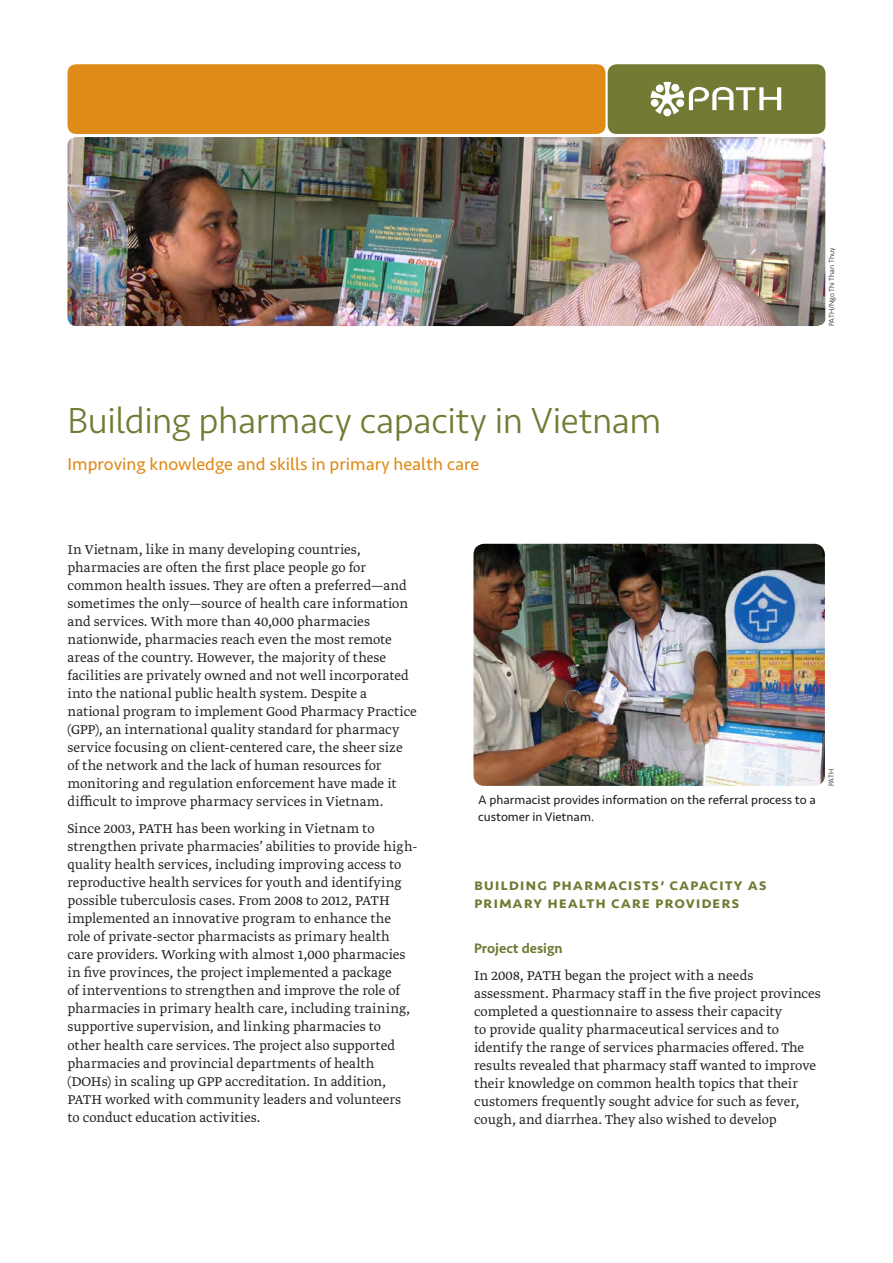
<style>
.page{position:relative;width:893px;height:1263px;background:#fff}
.page>*{position:absolute;margin:0;border:0;box-sizing:border-box;transform-origin:0 0}
.t1{font:300 37.5px "Seravek";letter-spacing:-.015em;color:#727a34}
.subtitle{font:18px "Seravek";color:#df8b17}
.headA{font:500 16.5px/18px "Seravek";letter-spacing:.05em;color:#727a34}
.body{font:300 15px/18px "Greta Text Pro";color:#231f20}
.headB{font:500 14.25px "Seravek";color:#727a34}
.t2{font:12.75px/16.5px "Seravek";color:#231f20}
.photo_credit{font:300 7.5px "Seravek";color:#231f20}
</style>
<div class="page">
<img style="left:68px;top:137px;width:757px;height:189px">
<div style="left:67px;top:64px;width:538px;height:70px;background:#df8b17;border-radius:9px"></div>
<div style="left:608px;top:64px;width:217px;height:70px;background:#727a34;border-radius:9px"></div>
<div style="left:663px;top:108px;width:8px;height:8px;background:#fff;border-radius:50%"></div>
<svg style="left:650px;top:82px;width:131px;height:32px"></svg>
<img style="left:473px;top:544px;width:352px;height:242px">
<p class="photo_credit" style="left:827px;top:326px;width:79px;rotate:-90deg">PATH/Ngo Thi Than Thuy</p>
<p class="t1" style="left:68px;top:399px;width:595px">Building pharmacy capacity in Vietnam</p>
<p class="subtitle" style="left:68px;top:453px;width:413px">Improving knowledge and skills in primary health care</p>
<p class="body" style="left:68px;top:542px;width:351px">In Vietnam, like in many developing countries, pharmacies are often the first place people go for common health issues. They are often a preferred—and sometimes the only—source of health care information and services. With more than 40,000 pharmacies nationwide, pharmacies reach even the most remote areas of the country. However, the majority of these facilities are privately owned and not well incorporated into the national public health system. Despite a national program to implement Good Pharmacy Practice (GPP), an international quality standard for pharmacy service focusing on client-centered care, the sheer size of the network and the lack of human resources for monitoring and regulation enforcement have made it difficult to improve pharmacy services in Vietnam.</p>
<p class="body" style="left:68px;top:821px;width:351px">Since 2003, PATH has been working in Vietnam to strengthen private pharmacies’ abilities to provide high&shy;quality health services, including improving access to reproductive health services for youth and identifying possible tuberculosis cases. From 2008 to 2012, PATH implemented an innovative program to enhance the role of private-sector pharmacists as primary health care providers. Working with almost 1,000 pharmacies in five provinces, the project implemented a package<br>of interventions to strengthen and improve the role of pharmacies in primary health care, including training, supportive supervision, and linking pharmacies to other health care services. The project also supported pharmacies and provincial departments of health (DOHs) in scaling up GPP accreditation. In addition, PATH worked with community leaders and volunteers<br>to conduct education activities.</p>
<p class="t2" style="left:478px;top:792px;width:339px">A pharmacist provides information on the referral process to a customer in Vietnam.</p>
<p class="photo_credit" style="left:827px;top:786px;width:18px;rotate:-90deg">PATH</p>
<p class="headA" style="left:474px;top:876px;width:294px">BUILDING PHARMACISTS’ CAPACITY AS<br>PRIMARY HEALTH CARE PROVIDERS</p>
<p class="headB" style="left:474px;top:940px;width:90px">Project design</p>
<p class="body" style="left:474px;top:967px;width:348px">In 2008, PATH began the project with a needs assessment. Pharmacy staff in the five project provinces completed a questionnaire to assess their capacity<br>to provide quality pharmaceutical services and to identify the range of services pharmacies offered. The results revealed that pharmacy staff wanted to improve their knowledge on common health topics that their customers frequently sought advice for such as fever, cough, and diarrhea. They also wished to develop</p>
</div>
